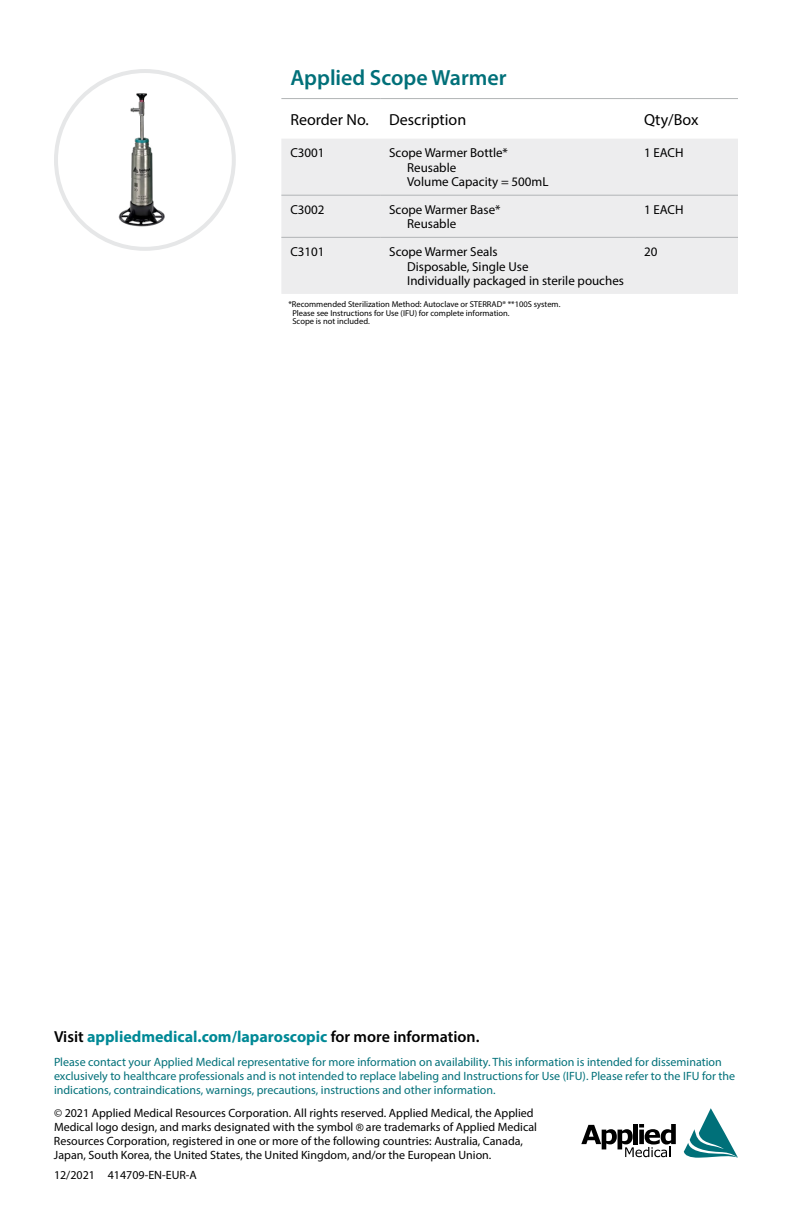
<style>
.page{position:relative;width:792px;height:1224px;background:#fff}
.page>*{position:absolute;margin:0;border:0;box-sizing:border-box;transform-origin:0 0}
.t1{font:600 22px "Myriad Pro";color:#007079}
.t2{font:700 16px "Myriad Pro";color:#008996}
.t3{font:16px "Myriad Pro";color:#000}
.t4{font:13px/14.4px "Myriad Pro";color:#000}
.t5{font:12px/14px "Myriad Pro";color:#000}
.t6{font:12px/14px "Myriad Pro";color:#007079}
.t7{font:8.4px/8.4px "Myriad Pro";color:#000}
.s1{font-weight:600;color:#000}
.s2{font-family:"Arial";font-size:10px}
</style>
<div class="page">
<div style="left:281px;top:139px;width:457px;height:155px;background:#ededee"></div>
<hr style="left:281px;top:195px;width:99px;height:1px;background:#b1b4b6">
<hr style="left:380px;top:195px;width:255px;height:1px;background:#b1b4b6">
<hr style="left:635px;top:195px;width:103px;height:1px;background:#b1b4b6">
<hr style="left:281px;top:237px;width:99px;height:1px;background:#b1b4b6">
<hr style="left:380px;top:237px;width:255px;height:1px;background:#b1b4b6">
<hr style="left:635px;top:237px;width:103px;height:1px;background:#b1b4b6">
<hr style="left:281px;top:98px;width:99px;height:1px;background:#b1b4b6">
<hr style="left:380px;top:98px;width:255px;height:1px;background:#b1b4b6">
<hr style="left:635px;top:98px;width:103px;height:1px;background:#b1b4b6">
<img style="left:96px;top:87px;width:96px;height:147px">
<div style="left:54px;top:69px;width:182px;height:182px;border:4px solid #e6e7e8;border-radius:50%"></div>
<svg style="left:581px;top:1124px;width:95px;height:33px"></svg>
<svg style="left:684px;top:1108px;width:54px;height:50px"></svg>
<h1 class="t1" style="left:290px;top:63px;width:218px">Applied Scope Warmer</h1>
<h2 class="t3" style="left:290px;top:109px;width:80px">Reorder No.</h2>
<h2 class="t3" style="left:389px;top:109px;width:79px">Description</h2>
<h2 class="t3" style="left:644px;top:109px;width:56px">Qty/Box</h2>
<p class="t4" style="left:290px;top:146px;width:36px">C3001</p>
<p class="t4" style="left:407px;top:146px;width:143px;text-indent:-18px">Scope Warmer Bottle*<br>Reusable<br>Volume Capacity = 500mL</p>
<p class="t4" style="left:644px;top:146px;width:41px">1 EACH</p>
<p class="t4" style="left:290px;top:202px;width:36px">C3002</p>
<p class="t4" style="left:407px;top:202px;width:95px;text-indent:-18px">Scope Warmer Base*<br>Reusable</p>
<p class="t4" style="left:644px;top:202px;width:41px">1 EACH</p>
<p class="t4" style="left:290px;top:244px;width:36px">C3101</p>
<p class="t4" style="left:407px;top:244px;width:218px;text-indent:-18px">Scope Warmer Seals<br>Disposable, Single Use<br>Individually packaged in sterile pouches</p>
<p class="t4" style="left:644px;top:244px;width:15px">20</p>
<p class="t7" style="left:292px;top:300px;width:270px;text-indent:-4px">*Recommended Sterilization Method: Autoclave or STERRAD® **100S system.<br>Please see Instructions for Use (IFU) for complete information.<br>Scope is not included.</p>
<h2 class="t2" style="left:54px;top:1027px;width:427px"><span class="s1">Visit</span> appliedmedical.com/laparoscopic <span class="s1">for more information.</span></h2>
<p class="t6" style="left:54px;top:1055px;width:683px">Please contact your Applied Medical representative for more information on availability. This information is intended for dissemination exclusively to healthcare professionals and is not intended to replace labeling and Instructions for Use (IFU). Please refer to the IFU for the indications, contraindications, warnings, precautions, instructions and other information.</p>
<p class="t5" style="left:54px;top:1106px;width:485px">© 2021 Applied Medical Resources Corporation. All rights reserved. Applied Medical, the Applied Medical logo design, and marks designated with the symbol <span class="s2">®</span> are trademarks of Applied Medical Resources Corporation, registered in one or more of the following countries: Australia, Canada, Japan, South Korea, the United States, the United Kingdom, and/or the European Union.</p>
<p class="t5" style="left:54px;top:1168px;width:144px">12/2021 414709-EN-EUR-A</p>
</div>
